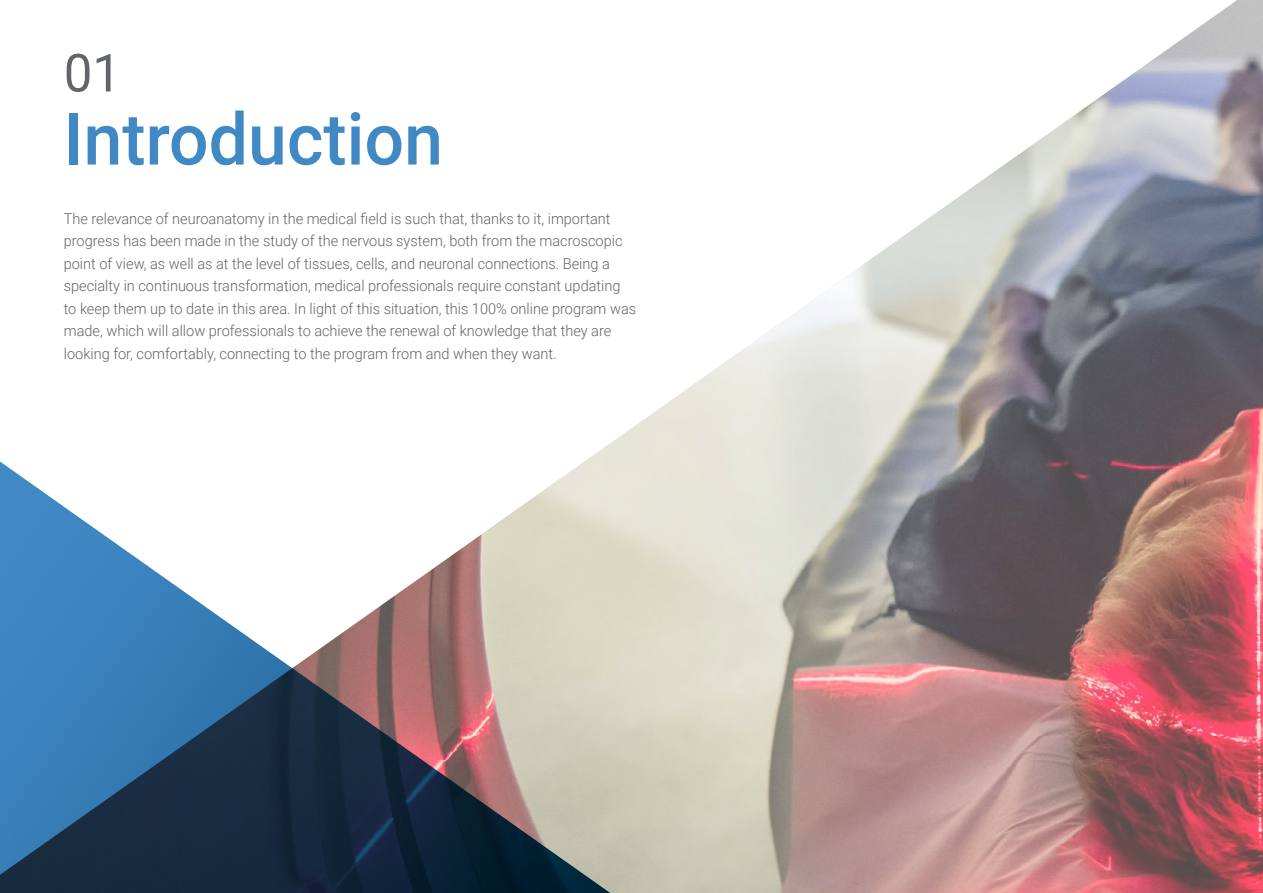
<style>
.page{position:relative;width:1263px;height:893px;background:#fff}
.page>*{position:absolute;margin:0;border:0;box-sizing:border-box;transform-origin:0 0}
.t1{font:500 72px "Roboto";color:#4089c5}
.t2{font:52.5px "Roboto";color:#61646a}
.t3{font:300 15px/22.5px "Roboto";color:#61646a}
</style>
<div class="page">
<img style="left:607px;top:0;width:656px;height:893px">
<svg style="left:0;top:446px;width:640px;height:447px"></svg>
<h2 class="t2" style="left:64px;top:36px;width:59px">01</h2>
<h1 class="t1" style="left:64px;top:89px;width:381px">Introduction</h1>
<p class="t3" style="left:64px;top:207px;width:574px">The relevance of neuroanatomy in the medical field is such that, thanks to it, important progress has been made in the study of the nervous system, both from the macroscopic point of view, as well as at the level of tissues, cells, and neuronal connections. Being a specialty in continuous transformation, medical professionals require constant updating to keep them up to date in this area. In light of this situation, this 100% online program was made, which will allow professionals to achieve the renewal of knowledge that they are looking for, comfortably, connecting to the program from and when they want.</p>
</div>
